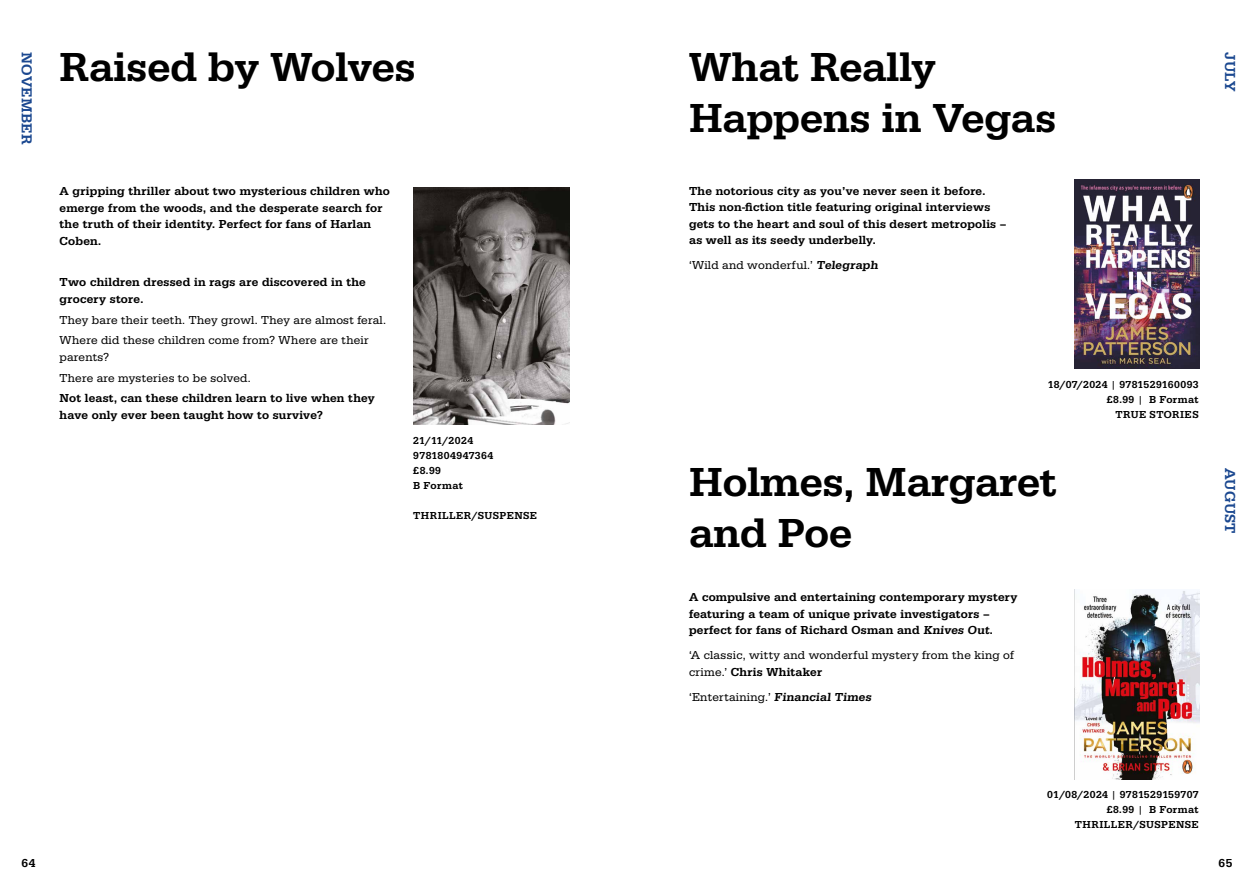
<style>
.page{position:relative;width:1259px;height:893px;background:#fff}
.page>*{position:absolute;margin:0;border:0;box-sizing:border-box;transform-origin:0 0}
.t1{font:500 42px/51px "Serifa";color:#000}
.t2{font:500 15px "Serifa";letter-spacing:.02em;color:#1b4890}
.t3{font:500 12px/16.5px "Serifa";letter-spacing:.02em;color:#000}
.t4{font:12px/20.7px "Serifa";letter-spacing:.02em;color:#000}
.t5{font:500 10.5px/15px "Serifa";letter-spacing:.04em;color:#000;text-align:right}
.s1{font-weight:500}
</style>
<div class="page">
<img style="left:413px;top:187px;width:157px;height:237px">
<img style="left:1074px;top:179px;width:125px;height:190px">
<img style="left:1074px;top:590px;width:125px;height:189px">
<p class="t2" style="left:35px;top:52px;width:94px;rotate:90deg">NOVEMBER</p>
<h1 class="t1" style="left:60px;top:41px;width:358px">Raised by Wolves</h1>
<p class="t3" style="left:60px;top:183px;width:332px">A gripping thriller about two mysterious children who emerge from the woods, and the desperate search for the truth of their identity. Perfect for fans of Harlan Coben.</p>
<p class="t3" style="left:60px;top:274px;width:308px">Two children dressed in rags are discovered in the grocery store.</p>
<p class="t4" style="left:60px;top:309px;width:328px">They bare their teeth. They growl. They are almost feral.<br>Where did these children come from? Where are their</p>
<p class="t4" style="left:60px;top:347px;width:193px">parents?<br>There are mysteries to be solved.</p>
<p class="t3" style="left:60px;top:390px;width:317px">Not least, can these children learn to live when they have only ever been taught how to survive?</p>
<p class="t5" style="left:413px;top:433px;width:81px;text-align:left">21/11/2024<br>9781804947364 £8.99<br>B Format</p>
<p class="t5" style="left:413px;top:508px;width:125px">THRILLER/SUSPENSE</p>
<h1 class="t1" style="left:689px;top:41px;width:368px">What Really<br>Happens in Vegas</h1>
<p class="t3" style="left:689px;top:182px;width:319px">The notorious city as you’ve never seen it before.<br>This non-fiction title featuring original interviews gets to the heart and soul of this desert metropolis – as well as its seedy underbelly.</p>
<p class="t4" style="left:689px;top:255px;width:192px">‘Wild and wonderful.’ <span class="s1">Telegraph</span></p>
<p class="t2" style="left:1239px;top:52px;width:41px;rotate:90deg">JULY</p>
<p class="t5" style="left:1048px;top:377px;width:152px">18/07/2024 | 9781529160093 £8.99 | B Format<br>TRUE STORIES</p>
<h1 class="t1" style="left:689px;top:457px;width:369px;line-height:50.4px">Holmes, Margaret and Poe</h1>
<p class="t3" style="left:689px;top:589px;width:330px">A compulsive and entertaining contemporary mystery featuring a team of unique private investigators – perfect for fans of Richard Osman and Knives Out.</p>
<p class="t4" style="left:689px;top:647px;width:327px;line-height:16.5px">‘A classic, witty and wonderful mystery from the king of crime.’ <span class="s1">Chris Whitaker</span></p>
<p class="t4" style="left:689px;top:687px;width:185px">‘Entertaining.’ <span class="s1">Financial Times</span></p>
<p class="t2" style="left:1239px;top:468px;width:67px;rotate:90deg">AUGUST</p>
<p class="t5" style="left:1047px;top:787px;width:153px">01/08/2024 | 9781529159707 £8.99 | B Format<br>THRILLER/SUSPENSE</p>
<p class="t3" style="left:22px;top:855px;width:15px">64</p>
<p class="t3" style="left:1218px;top:855px;width:15px">65</p>
</div>
